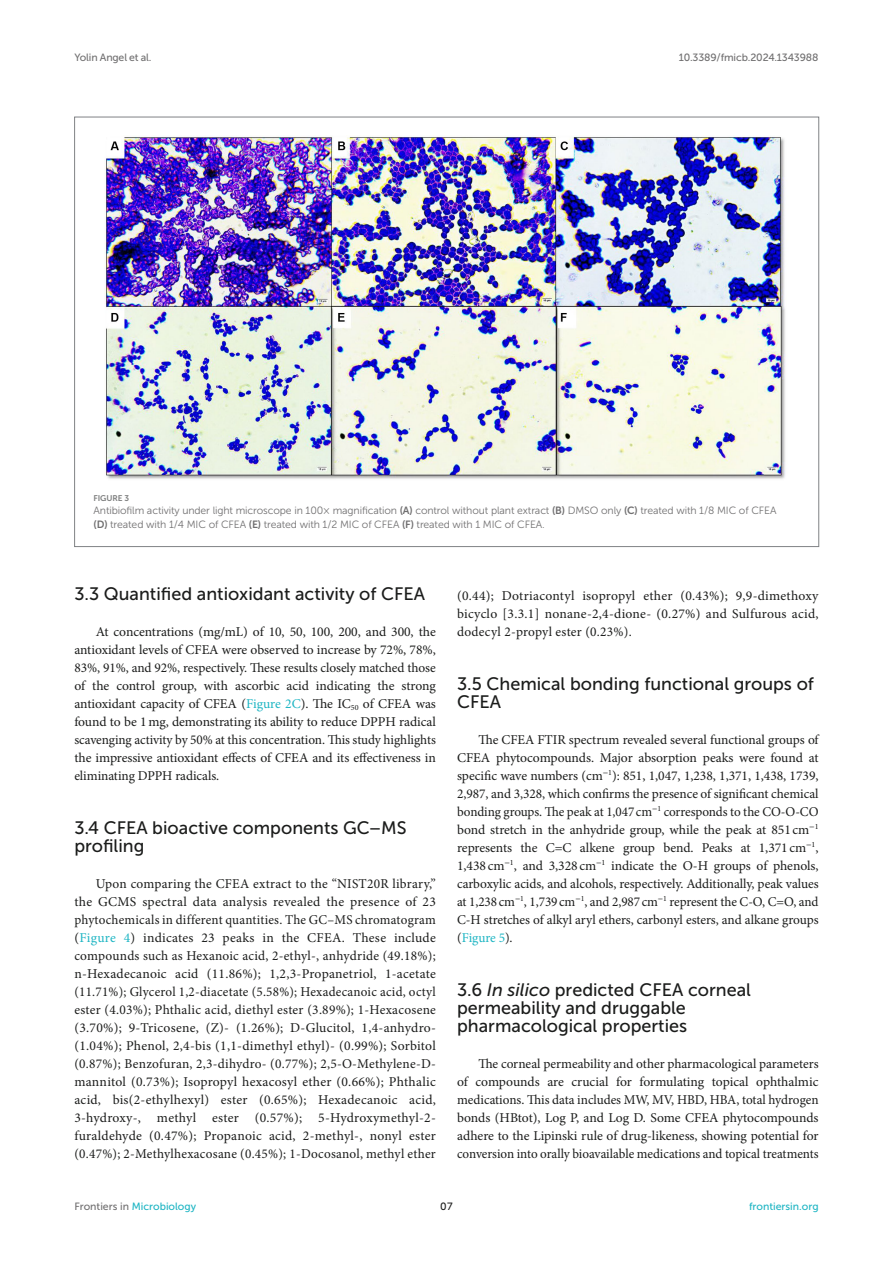
<style>
.page{position:relative;width:893px;height:1263px;background:#fff}
.page>*{position:absolute;margin:0;border:0;box-sizing:border-box;transform-origin:0 0}
.HEAD_2{font:18px/18px "Museo Sans 500";color:#1b1c1b}
.TEXT_FLUSH{font:13.5px/18px "Minion Pro";color:#1b1c1b;text-align:justify}
.FIG_LEG{font:10.5px/13.5px "Museo Sans 300";letter-spacing:-.01em;color:#706f70}
.t1{font:10.5px "Museo Sans 500";letter-spacing:-.015em;color:#706f70}
.t2{font:10.5px "Museo Sans 500";color:#1db5c3}
.t3{font:10.5px "Museo Sans 500";color:#1b1c1b}
.FIG_HD{font:8.25px "Museo Sans 700";letter-spacing:-.01em;color:#7e7f7f}
.s1{font-family:"Museo Sans 700"}
.s2{color:#1db5c3}
.s3{font-style:italic}
.s4{color:#706f70}
</style>
<div class="page">
<img style="left:105px;top:136px;width:681px;height:343px">
<p class="t1" style="left:74px;top:51px;width:79px">Yolin Angel et al.</p>
<p class="t1" style="left:679px;top:51px;width:141px">10.3389/fmicb.2024.1343988</p>
<p class="FIG_HD" style="left:94px;top:493px;width:37px">FIGURE 3</p>
<p class="FIG_LEG" style="left:94px;top:504px;width:684px">Antibiofilm activity under light microscope in 100× magnification <span class="s1">(A)</span> control without plant extract <span class="s1">(B)</span> DMSO only <span class="s1">(C)</span> treated with 1/8 MIC of CFEA <span class="s1">(D)</span> treated with 1/4 MIC of CFEA <span class="s1">(E)</span> treated with 1/2 MIC of CFEA <span class="s1">(F)</span> treated with 1 MIC of CFEA.</p>
<p class="HEAD_2" style="left:74px;top:585px;width:352px">3.3 Quantified antioxidant activity of CFEA</p>
<p class="TEXT_FLUSH" style="left:74px;top:623px;width:363px;text-indent:21px">At concentrations (mg/mL) of 10, 50, 100, 200, and 300, the antioxidant levels of CFEA were observed to increase by 72%, 78%, 83%, 91%, and 92%, respectively. These results closely matched those of the control group, with ascorbic acid indicating the strong antioxidant capacity of CFEA (<span class="s2">Figure 2C</span>). The IC<sub>50</sub> of CFEA was found to be 1mg, demonstrating its ability to reduce DPPH radical scavenging activity by 50% at this concentration. This study highlights the impressive antioxidant effects of CFEA and its effectiveness in eliminating DPPH radicals.</p>
<p class="HEAD_2" style="left:74px;top:819px;width:334px">3.4 CFEA bioactive components GC–MS profiling</p>
<p class="TEXT_FLUSH" style="left:74px;top:875px;width:363px;text-indent:21px">Upon comparing the CFEA extract to the “NIST20R library,” the GCMS spectral data analysis revealed the presence of 23 phytochemicals in different quantities. The GC–MS chromatogram (<span class="s2">Figure 4</span>) indicates 23 peaks in the CFEA. These include compounds such as Hexanoic acid, 2-ethyl-, anhydride (49.18%); n-Hexadecanoic acid (11.86%); 1,2,3-Propanetriol, 1-acetate (11.71%); Glycerol 1,2-diacetate (5.58%); Hexadecanoic acid, octyl ester (4.03%); Phthalic acid, diethyl ester (3.89%); 1-Hexacosene (3.70%); 9-Tricosene, (Z)- (1.26%); D-Glucitol, 1,4-anhydro-(1.04%); Phenol, 2,4-bis (1,1-dimethyl ethyl)- (0.99%); Sorbitol (0.87%); Benzofuran, 2,3-dihydro- (0.77%); 2,5-O-Methylene-D&shy;mannitol (0.73%); Isopropyl hexacosyl ether (0.66%); Phthalic acid, bis(2-ethylhexyl) ester (0.65%); Hexadecanoic acid, 3-hydroxy-, methyl ester (0.57%); 5-Hydroxymethyl-2- furaldehyde (0.47%); Propanoic acid, 2-methyl-, nonyl ester (0.47%); 2-Methylhexacosane (0.45%); 1-Docosanol, methyl ether</p>
<p class="TEXT_FLUSH" style="left:457px;top:587px;width:363px">(0.44); Dotriacontyl isopropyl ether (0.43%); 9,9-dimethoxy bicyclo [3.3.1] nonane-2,4-dione- (0.27%) and Sulfurous acid, dodecyl 2-propyl ester (0.23%).</p>
<p class="HEAD_2" style="left:457px;top:675px;width:358px">3.5 Chemical bonding functional groups of<br>CFEA</p>
<p class="TEXT_FLUSH" style="left:457px;top:731px;width:363px;text-indent:21px">The CFEA FTIR spectrum revealed several functional groups of CFEA phytocompounds. Major absorption peaks were found at specific wave numbers (cm<sup>−</sup><sup>1</sup>): 851, 1,047, 1,238, 1,371, 1,438, 1739, 2,987, and 3,328, which confirms the presence of significant chemical bonding groups. The peak at 1,047cm<sup>−</sup><sup>1</sup> corresponds to the CO-O-CO bond stretch in the anhydride group, while the peak at 851cm<sup>−</sup><sup>1 </sup>represents the C=C alkene group bend. Peaks at 1,371cm<sup>−</sup><sup>1</sup>, 1,438cm<sup>−</sup><sup>1</sup>, and 3,328cm<sup>−</sup><sup>1</sup> indicate the O-H groups of phenols, carboxylic acids, and alcohols, respectively. Additionally, peak values at 1,238cm<sup>−</sup><sup>1</sup>, 1,739cm<sup>−</sup><sup>1</sup>, and 2,987cm<sup>−</sup><sup>1</sup> represent the C-O, C=O, and C-H stretches of alkyl aryl ethers, carbonyl esters, and alkane groups (<span class="s2">Figure 5</span>).</p>
<p class="HEAD_2" style="left:457px;top:981px;width:295px">3.6 <span class="s3">In silico</span> predicted CFEA corneal permeability and druggable pharmacological properties</p>
<p class="TEXT_FLUSH" style="left:457px;top:1055px;width:363px;text-indent:21px">The corneal permeability and other pharmacological parameters of compounds are crucial for formulating topical ophthalmic medications. This data includes MW, MV, HBD, HBA, total hydrogen bonds (HBtot), Log P, and Log D. Some CFEA phytocompounds adhere to the Lipinski rule of drug-likeness, showing potential for conversion into orally bioavailable medications and topical treatments</p>
<p class="t2" style="left:74px;top:1200px;width:123px"><span class="s4">Frontiers in</span> Microbiology</p>
<p class="t3" style="left:440px;top:1200px;width:14px">07</p>
<p class="t2" style="left:749px;top:1200px;width:71px">frontiersin.org</p>
</div>
